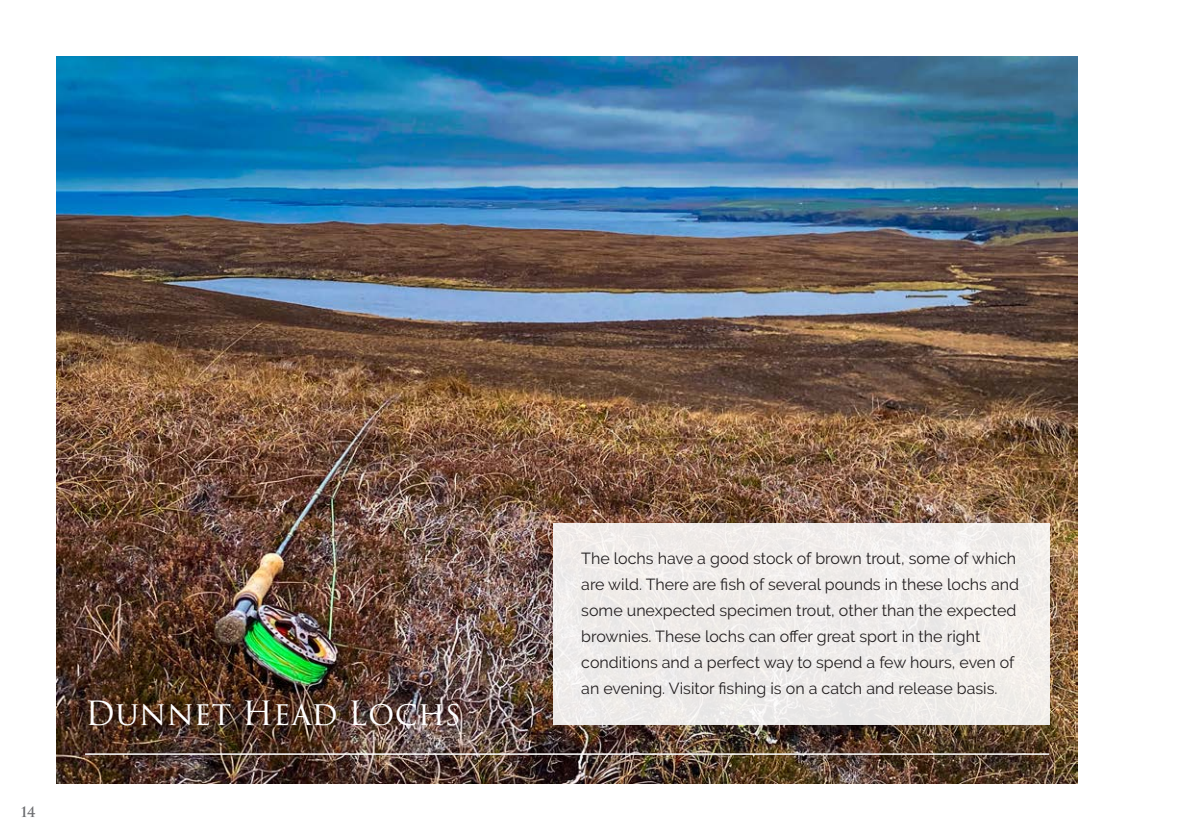
<style>
.page{position:relative;width:1191px;height:840px;background:#fff}
.page>*{position:absolute;margin:0;border:0;box-sizing:border-box;transform-origin:0 0}
.Heading{font:32.4px "Trajan Pro 3";color:#fff}
.Body{font:16px/26px "Raleway";color:#231f20}
.t1{font:600 14px "Trajan Pro 3";color:#6c6d70}
</style>
<div class="page">
<img style="left:57px;top:57px;width:1020px;height:725px">
<hr style="left:85px;top:753px;width:964px;height:1px;background:#fff">
<div style="left:553px;top:522px;width:496px;height:202px;background:#f0ecea"></div>
<p class="t1" style="left:21px;top:801px;width:16px">14</p>
<p class="Heading" style="left:85px;top:690px;width:378px">Dunnet Head Lochs</p>
<p class="Body" style="left:581px;top:545px;width:439px">The lochs have a good stock of brown trout, some of which are wild. There are fish of several pounds in these lochs and some unexpected specimen trout, other than the expected brownies. These lochs can offer great sport in the right conditions and a perfect way to spend a few hours, even of an evening. Visitor fishing is on a catch and release basis.</p>
</div>
